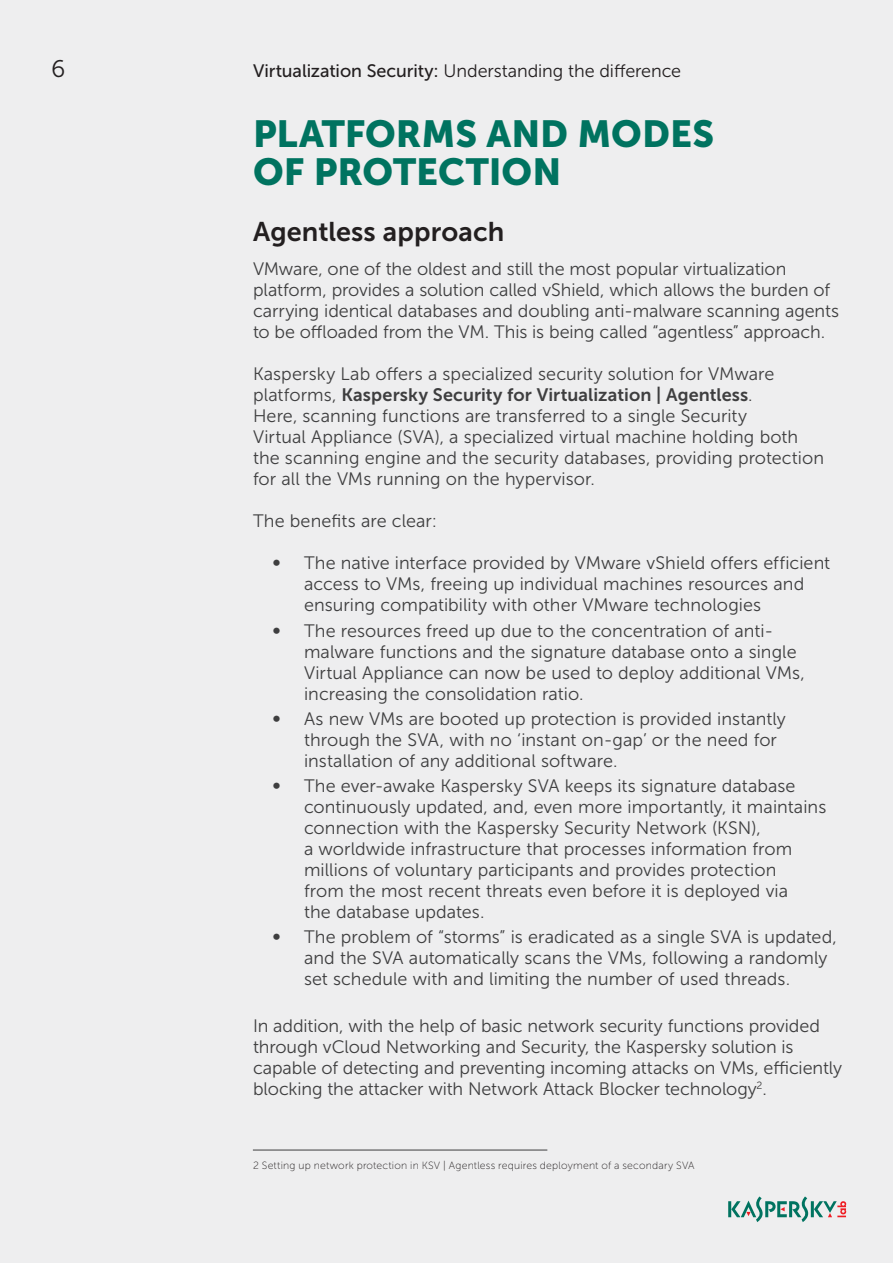
<style>
.page{position:relative;width:893px;height:1263px;background:#eeeeef}
.page>*{position:absolute;margin:0;border:0;box-sizing:border-box;transform-origin:0 0}
.Header_1{font:37.5px/37.5px "Museo Sans 900";color:#007360}
.Header_2{font:27px "Museo Sans 700";letter-spacing:.005em;color:#231f20}
.t1{font:24px "Museo Sans 300";color:#231f20}
.Body{font:18px/21px "Museo Sans 300";color:#3e3e3f}
.t2{font:18px "Museo Sans 300";letter-spacing:-.005em;color:#231f20}
.t3{font:10.5px "Museo Sans 100";letter-spacing:.02em;color:#231f20}
.s1{font-family:"Museo Sans 500"}
.s2{font-family:"Museo Sans 700"}
</style>
<div class="page">
<svg style="left:728px;top:1196px;width:118px;height:26px"></svg>
<hr style="left:253px;top:1150px;width:294px;height:1px;background:#3e3e3f">
<h3 class="t1" style="left:51px;top:55px;width:16px">6</h3>
<p class="t2" style="left:253px;top:61px;width:430px"><span class="s1">Virtualization Security:</span> Understanding the difference</p>
<p class="Header_1" style="left:253px;top:115px;width:463px">PLATFORMS AND MODES<br>OF PROTECTION</p>
<p class="Header_2" style="left:253px;top:217px;width:253px">Agentless approach</p>
<p class="Body" style="left:253px;top:259px;width:588px">VMware, one of the oldest and still the most popular virtualization platform, provides a solution called vShield, which allows the burden of carrying identical databases and doubling anti-malware scanning agents to be offloaded from the VM. This is being called “agentless” approach.</p>
<p class="Body" style="left:253px;top:364px;width:573px">Kaspersky Lab offers a specialized security solution for VMware platforms, <span class="s2">Kaspersky Security for Virtualization | Agentless</span>.<br>Here, scanning functions are transferred to a single Security<br>Virtual Appliance (SVA), a specialized virtual machine holding both the scanning engine and the security databases, providing protection for all the VMs running on the hypervisor.</p>
<p class="Body" style="left:253px;top:511px;width:186px">The benefits are clear:</p>
<p class="Body" style="left:272px;top:553px;width:10px">∞</p>
<p class="Body" style="left:304px;top:553px;width:528px">The native interface provided by VMware vShield offers efficient access to VMs, freeing up individual machines resources and ensuring compatibility with other VMware technologies</p>
<p class="Body" style="left:272px;top:620px;width:10px">∞</p>
<p class="Body" style="left:304px;top:620px;width:502px">The resources freed up due to the concentration of anti&shy;malware functions and the signature database onto a single Virtual Appliance can now be used to deploy additional VMs, increasing the consolidation ratio.</p>
<p class="Body" style="left:272px;top:708px;width:10px">∞</p>
<p class="Body" style="left:304px;top:708px;width:483px">As new VMs are booted up protection is provided instantly through the SVA, with no ‘instant on-gap’ or the need for installation of any additional software.</p>
<p class="Body" style="left:272px;top:775px;width:10px">∞</p>
<p class="Body" style="left:304px;top:775px;width:524px">The ever-awake Kaspersky SVA keeps its signature database continuously updated, and, even more importantly, it maintains connection with the Kaspersky Security Network (KSN),<br>a worldwide infrastructure that processes information from millions of voluntary participants and provides protection<br>from the most recent threats even before it is deployed via<br>the database updates.</p>
<p class="Body" style="left:272px;top:927px;width:10px">∞</p>
<p class="Body" style="left:304px;top:927px;width:534px">The problem of “storms” is eradicated as a single SVA is updated, and the SVA automatically scans the VMs, following a randomly set schedule with and limiting the number of used threads.</p>
<p class="Body" style="left:253px;top:1015px;width:590px">In addition, with the help of basic network security functions provided through vCloud Networking and Security, the Kaspersky solution is capable of detecting and preventing incoming attacks on VMs, efficiently blocking the attacker with Network Attack Blocker technology<sup>2</sup>.</p>
<p class="t3" style="left:253px;top:1160px;width:443px">2 Setting up network protection in KSV | Agentless requires deployment of a secondary SVA</p>
</div>
